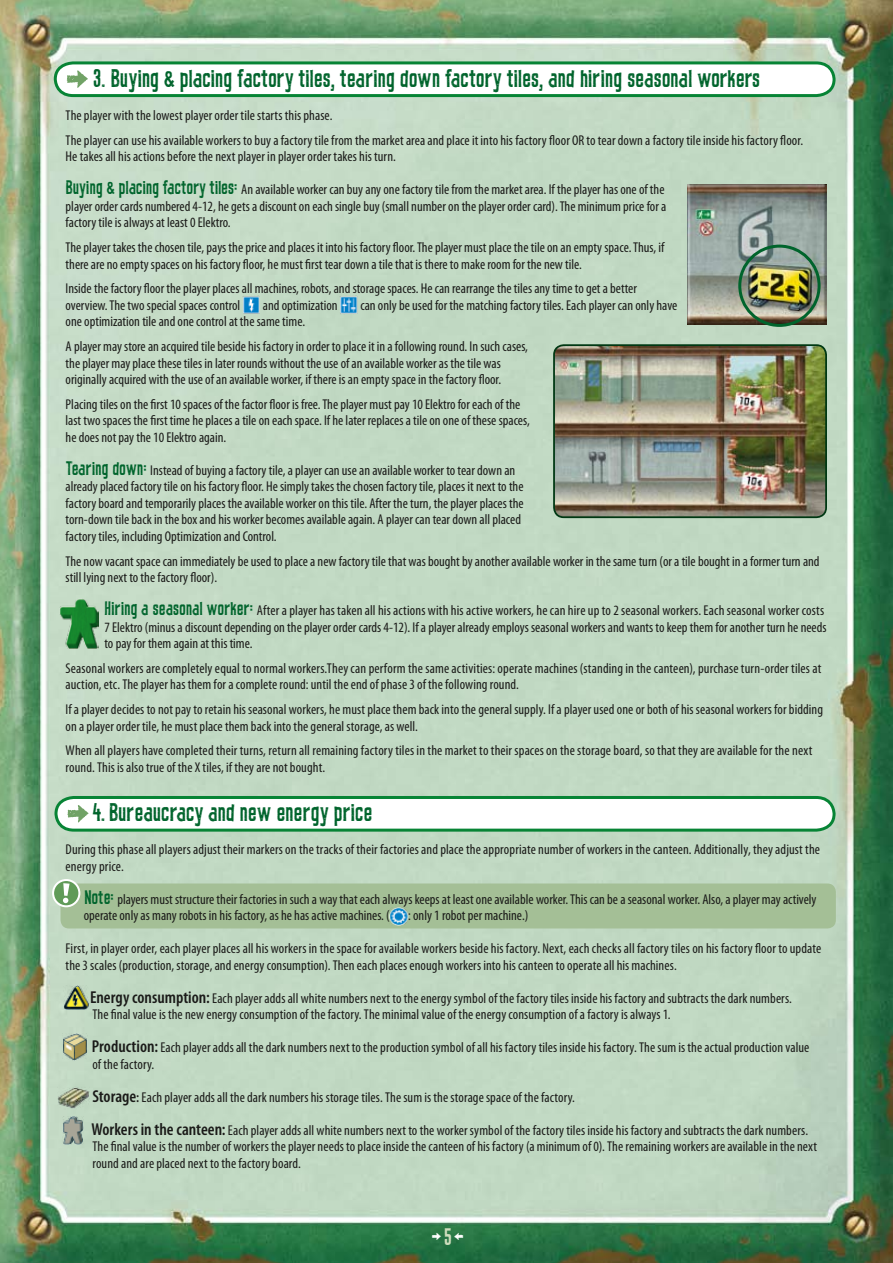
<style>
.page{position:relative;width:893px;height:1263px;background:#fff}
.page>*{position:absolute;margin:0;border:0;box-sizing:border-box;transform-origin:0 0}
.t1{font:24px "Waldmeister";color:#fff}
.t2{font:22.5px "Waldmeister";letter-spacing:-.005em;color:#00642c}
.t3{font:condensed 14.25px/16.5px "Myriad Pro";color:#1a1a18}
.s1{font-family:"Waldmeister";font-stretch:normal;font-size:17.25px;color:#00642c}
.s2{font-weight:600;font-size:17.25px}
.s3{font-weight:600}
.s4{font-size:21px;color:#cfdebd}
</style>
<div class="page">
<img style="left:0;top:0;width:893px;height:1263px">
<div style="left:61px;top:883px;width:775px;height:45px;background:#a4bf96;border-radius:9px"></div>
<svg style="left:52px;top:60px;width:785px;height:39px"></svg>
<svg style="left:53px;top:794px;width:784px;height:39px"></svg>
<img style="left:242px;top:296px;width:19px;height:18px">
<img style="left:340px;top:296px;width:18px;height:18px">
<img style="left:390px;top:907px;width:18px;height:18px">
<div style="left:53px;top:880px;width:26px;height:26px;background:#609b58;border-radius:50%"></div>
<div style="left:52px;top:879px;width:28px;height:28px;border:2px solid #fff;border-radius:50%"></div>
<svg style="left:63px;top:883px;width:7px;height:20px"></svg>
<img style="left:59px;top:598px;width:40px;height:50px">
<img style="left:554px;top:345px;width:272px;height:172px">
<div style="left:553px;top:344px;width:274px;height:174px;border:2px solid #003813;border-radius:10px"></div>
<img style="left:687px;top:184px;width:140px;height:140px">
<div style="left:738px;top:245px;width:83px;height:82px;border:3px solid #00642c;border-radius:50%"></div>
<img style="left:58px;top:1080px;width:32px;height:29px">
<img style="left:62px;top:1033px;width:26px;height:27px">
<img style="left:64px;top:985px;width:26px;height:24px">
<img style="left:63px;top:1116px;width:21px;height:29px">
<h2 class="t2" style="left:93px;top:63px;width:668px">3. Buying &amp; placing factory tiles, tearing down factory tiles, and hiring seasonal workers</h2>
<p class="t3" style="left:66px;top:103px;width:739px;line-height:24.8px">The player with the lowest player order tile starts this phase.<br>The player can use his available workers to buy a factory tile from the market area and place it into his factory floor OR to tear down a factory tile inside his factory floor.</p>
<p class="t3" style="left:66px;top:148px;width:332px">He takes all his actions before the next player in player order takes his turn.</p>
<p class="t3" style="left:66px;top:181px;width:602px"><span class="s1">Buying &amp; placing factory tiles:</span> An available worker can buy any one factory tile from the market area. If the player has one of the player order cards numbered 4-12, he gets a discount on each single buy (small number on the player order card). The minimum price for a factory tile is always at least 0 Elektro.</p>
<p class="t3" style="left:66px;top:239px;width:600px">The player takes the chosen tile, pays the price and places it into his factory floor. The player must place the tile on an empty space. Thus, if there are no empty spaces on his factory floor, he must first tear down a tile that is there to make room for the new tile.</p>
<p class="t3" style="left:66px;top:280px;width:573px">Inside the factory floor the player places all machines, robots, and storage spaces. He can rearrange the tiles any time to get a better overview. The two special spaces control</p>
<p class="t3" style="left:263px;top:297px;width:76px">and optimization</p>
<p class="t3" style="left:360px;top:297px;width:318px">can only be used for the matching factory tiles. Each player can only have</p>
<p class="t3" style="left:66px;top:309px;width:464px;line-height:24.8px">one optimization tile and one control at the same time.<br>A player may store an acquired tile beside his factory in order to place it in a following round. In such cases,</p>
<p class="t3" style="left:66px;top:354px;width:437px">the player may place these tiles in later rounds without the use of an available worker as the tile was originally acquired with the use of an available worker, if there is an empty space in the factory floor.</p>
<p class="t3" style="left:66px;top:396px;width:466px">Placing tiles on the first 10 spaces of the factor floor is free. The player must pay 10 Elektro for each of the last two spaces the first time he places a tile on each space. If he later replaces a tile on one of these spaces, he does not pay the 10 Elektro again.</p>
<p class="t3" style="left:66px;top:462px;width:459px"><span class="s1">Tearing down:</span> Instead of buying a factory tile, a player can use an available worker to tear down an already placed factory tile on his factory floor. He simply takes the chosen factory tile, places it next to the factory board and temporarily places the available worker on this tile. After the turn, the player places the torn-down tile back in the box and his worker becomes available again. A player can tear down all placed factory tiles, including Optimization and Control.</p>
<p class="t3" style="left:66px;top:552px;width:755px">The now vacant space can immediately be used to place a new factory tile that was bought by another available worker in the same turn (or a tile bought in a former turn and still lying next to the factory floor).</p>
<p class="t3" style="left:104px;top:602px;width:724px"><span class="s1">Hiring a seasonal worker:</span> After a player has taken all his actions with his active workers, he can hire up to 2 seasonal workers. Each seasonal worker costs<br>7 Elektro (minus a discount depending on the player order cards 4-12). If a player already employs seasonal workers and wants to keep them for another turn he needs to pay for them again at this time.</p>
<p class="t3" style="left:66px;top:660px;width:757px">Seasonal workers are completely equal to normal workers.They can perform the same activities: operate machines (standing in the canteen), purchase turn-order tiles at auction, etc. The player has them for a complete round: until the end of phase 3 of the following round.</p>
<p class="t3" style="left:66px;top:701px;width:759px">If a player decides to not pay to retain his seasonal workers, he must place them back into the general supply. If a player used one or both of his seasonal workers for bidding on a player order tile, he must place them back into the general storage, as well.</p>
<p class="t3" style="left:66px;top:742px;width:748px">When all players have completed their turns, return all remaining factory tiles in the market to their spaces on the storage board, so that they are available for the next round. This is also true of the X tiles, if they are not bought.</p>
<h2 class="t2" style="left:93px;top:797px;width:281px">4. Bureaucracy and new energy price</h2>
<p class="t3" style="left:66px;top:841px;width:756px">During this phase all players adjust their markers on the tracks of their factories and place the appropriate number of workers in the canteen. Additionally, they adjust the energy price.</p>
<p class="t3" style="left:84px;top:890px;width:734px"><span class="s1">Note:</span> players must structure their factories in such a way that each always keeps at least one available worker. This can be a seasonal worker. Also, a player may actively operate only as many robots in his factory, as he has active machines. (</p>
<p class="t3" style="left:408px;top:907px;width:122px">: only 1 robot per machine.)</p>
<p class="t3" style="left:66px;top:940px;width:757px">First, in player order, each player places all his workers in the space for available workers beside his factory. Next, each checks all factory tiles on his factory floor to update the 3 scales (production, storage, and energy consumption). Then each places enough workers into his canteen to operate all his machines.</p>
<p class="t3" style="left:90px;top:989px;width:703px"><span class="s2">Energy consumption:</span> Each player adds all white numbers next to the energy symbol of the factory tiles inside his factory and subtracts the dark numbers.<br>The final value is the new energy consumption of the factory. The minimal value of the energy consumption of a factory is always 1.</p>
<p class="t3" style="left:92px;top:1039px;width:719px"><span class="s2">Production:</span> Each player adds all the dark numbers next to the production symbol of all his factory tiles inside his factory. The sum is the actual production value of the factory.</p>
<p class="t3" style="left:92px;top:1088px;width:484px"><span class="s2">Storage</span><span class="s3">:</span> Each player adds all the dark numbers his storage tiles. The sum is the storage space of the factory.</p>
<p class="t3" style="left:91px;top:1121px;width:727px"><span class="s2">Workers in the canteen:</span>Each player adds all white numbers next to the worker symbol of the factory tiles inside his factory and subtracts the dark numbers.<br>The final value is the number of workers the player needs to place inside the canteen of his factory (a minimum of 0). The remaining workers are available in the next round and are placed next to the factory board.</p>
<h1 class="t1" style="left:429px;top:1220px;width:36px">≥<span class="s4">5</span>≤</h1>
</div>
